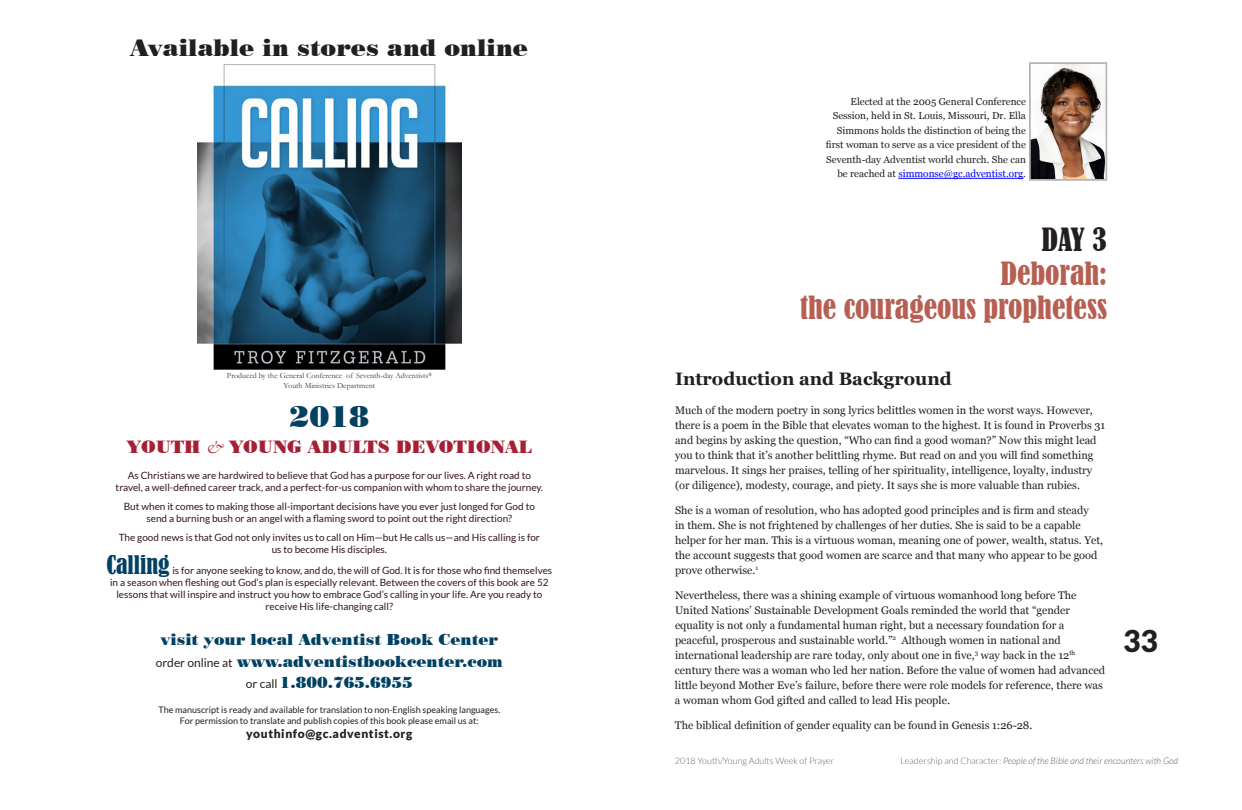
<style>
.page{position:relative;width:1242px;height:810px;background:#fff}
.page>*{position:absolute;margin:0;border:0;box-sizing:border-box;transform-origin:0 0}
.t1{font:condensed 30px "Bernard";color:#b75f52}
.Default{font:condensed 30px "Bernard";color:#231f20}
.t2{font:30px "Poster Bodoni BT";color:#024161}
.t3{font:900 30px "Lato";color:#231f20}
.t4{font:24px "Poster Bodoni BT";letter-spacing:.005em;color:#231f20}
.t5{font:condensed 24px "Bernard";color:#024161}
.t6{font:18px "Poster Bodoni BT";color:#a62035}
.t7{font:700 18px "Georgia";color:#231f20}
.t8{font:16px "Poster Bodoni BT";color:#024161}
.t9{font:900 12px "Lato";letter-spacing:.05em;color:#231f20}
.t10{font:11px/15px "Georgia";color:#231f20}
.t11{font:10px/12px "Lato";color:#35151c;text-align:center}
.t12{font:10px/14.5px "Georgia";color:#231f20;text-align:right}
.t13{font:9px "Lato";color:#231f20}
.t14{font:italic 300 9px "Lato";color:#636366}
.t15{font:300 9px "Lato";color:#636366}
.t16{font:8px "Garamond";color:#3c3a34}
.s1{font-family:"Garamond";font-style:italic}
.s2{font-family:"Lato";font-size:12px;color:#231f20}
.s3{color:#00f}
.s4{font-style:normal}
</style>
<div class="page">
<hr style="left:898px;top:178px;width:125px;height:1px;background:#00f">
<svg style="left:1029px;top:62px;width:78px;height:119px"></svg>
<div style="left:1030px;top:63px;width:76px;height:117px;border:1px solid #b2b3b7"></div>
<img style="left:198px;top:64px;width:263px;height:306px">
<p class="t4" style="left:131px;top:33px;width:399px">Available in stores and online</p>
<p class="t16" style="left:227px;top:370px;width:207px">Produced by the General Conference of Seventh-day Adventists<sup>®</sup></p>
<p class="t16" style="left:284px;top:380px;width:93px">Youth Ministries Department</p>
<p class="t2" style="left:290px;top:398px;width:81px">2018</p>
<p class="t6" style="left:127px;top:435px;width:407px">YOUTH <span class="s1">&amp;</span> YOUNG ADULTS DEVOTIONAL</p>
<p class="t11" style="left:116px;top:469px;width:429px">As Christians we are hardwired to believe that God has a purpose for our lives. A right road to travel, a well-defined career track, and a perfect-for-us companion with whom to share the journey.</p>
<p class="t11" style="left:124px;top:500px;width:413px">But when it comes to making those all-important decisions have you ever just longed for God to send a burning bush or an angel with a flaming sword to point out the right direction?</p>
<p class="t11" style="left:119px;top:531px;width:423px">The good news is that God not only invites us to call on Him—but He calls us—and His calling is for us to become His disciples.</p>
<p class="t5" style="left:106px;top:550px;width:65px">Calling</p>
<p class="t11" style="left:172px;top:564px;width:381px">is for anyone seeking to know, and do, the will of God. It is for those who find themselves</p>
<p class="t11" style="left:110px;top:576px;width:440px">in a season when fleshing out God’s plan is especially relevant. Between the covers of this book are 52</p>
<p class="t11" style="left:116px;top:588px;width:428px">lessons that will inspire and instruct you how to embrace God’s calling in your life. Are you ready to</p>
<p class="t11" style="left:266px;top:600px;width:129px">receive His life-changing call?</p>
<p class="t8" style="left:161px;top:630px;width:339px">visit your local Adventist Book Center</p>
<p class="t8" style="left:156px;top:651px;width:349px"><span class="s2">order online at</span> www.adventistbookcenter.com</p>
<p class="t8" style="left:246px;top:673px;width:168px"><span class="s2">or call</span> 1.800.765.6955</p>
<p class="t13" style="left:158px;top:704px;width:343px">The manuscript is ready and available for translation to non-English speaking languages.</p>
<p class="t13" style="left:180px;top:715px;width:300px">For permission to translate and publish copies of this book please email us at:</p>
<p class="t9" style="left:246px;top:727px;width:168px">youthinfo@gc.adventist.org</p>
<p class="t12" style="left:826px;top:94px;width:202px">Elected at the 2005 General Conference Session, held in St. Louis, Missouri, Dr. Ella Simmons holds the distinction of being the first woman to serve as a vice president of the Seventh-day Adventist world church. She can be reached at <span class="s3">simmonse@gc.adventist.org</span>.</p>
<p class="Default" style="left:1042px;top:222px;width:67px">DAY 3</p>
<p class="t1" style="left:1001px;top:256px;width:108px">Deborah:</p>
<p class="t1" style="left:800px;top:290px;width:308px">the courageous prophetess</p>
<p class="t7" style="left:675px;top:368px;width:278px">Introduction and Background</p>
<p class="t10" style="left:675px;top:403px;width:432px">Much of the modern poetry in song lyrics belittles women in the worst ways. However, there is a poem in the Bible that elevates woman to the highest. It is found in Proverbs 31 and begins by asking the question, “Who can find a good woman?” Now this might lead you to think that it’s another belittling rhyme. But read on and you will find something marvelous. It sings her praises, telling of her spirituality, intelligence, loyalty, industry (or diligence), modesty, courage, and piety. It says she is more valuable than rubies.</p>
<p class="t10" style="left:675px;top:503px;width:430px">She is a woman of resolution, who has adopted good principles and is firm and steady<br>in them. She is not frightened by challenges of her duties. She is said to be a capable helper for her man. This is a virtuous woman, meaning one of power, wealth, status. Yet, the account suggests that good women are scarce and that many who appear to be good prove otherwise.<sup>1</sup></p>
<p class="t10" style="left:675px;top:588px;width:432px">Nevertheless, there was a shining example of virtuous womanhood long before The United Nations’ Sustainable Development Goals reminded the world that “gender equality is not only a fundamental human right, but a necessary foundation for a peaceful, prosperous and sustainable world.”<sup>2</sup> Although women in national and international leadership are rare today, only about one in five,<sup>3</sup> way back in the 12<sup>th </sup>century there was a woman who led her nation. Before the value of women had advanced little beyond Mother Eve’s failure, before there were role models for reference, there was a woman whom God gifted and called to lead His people.</p>
<p class="t10" style="left:675px;top:718px;width:359px">The biblical definition of gender equality can be found in Genesis 1:26-28.</p>
<h1 class="t3" style="left:1123px;top:624px;width:36px">33</h1>
<p class="t15" style="left:675px;top:756px;width:161px">2018 Youth/Young Adults Week of Prayer</p>
<p class="t14" style="left:901px;top:756px;width:279px"><span class="s4">Leadership and Character:</span> People of the Bible and their encounters with God</p>
</div>
